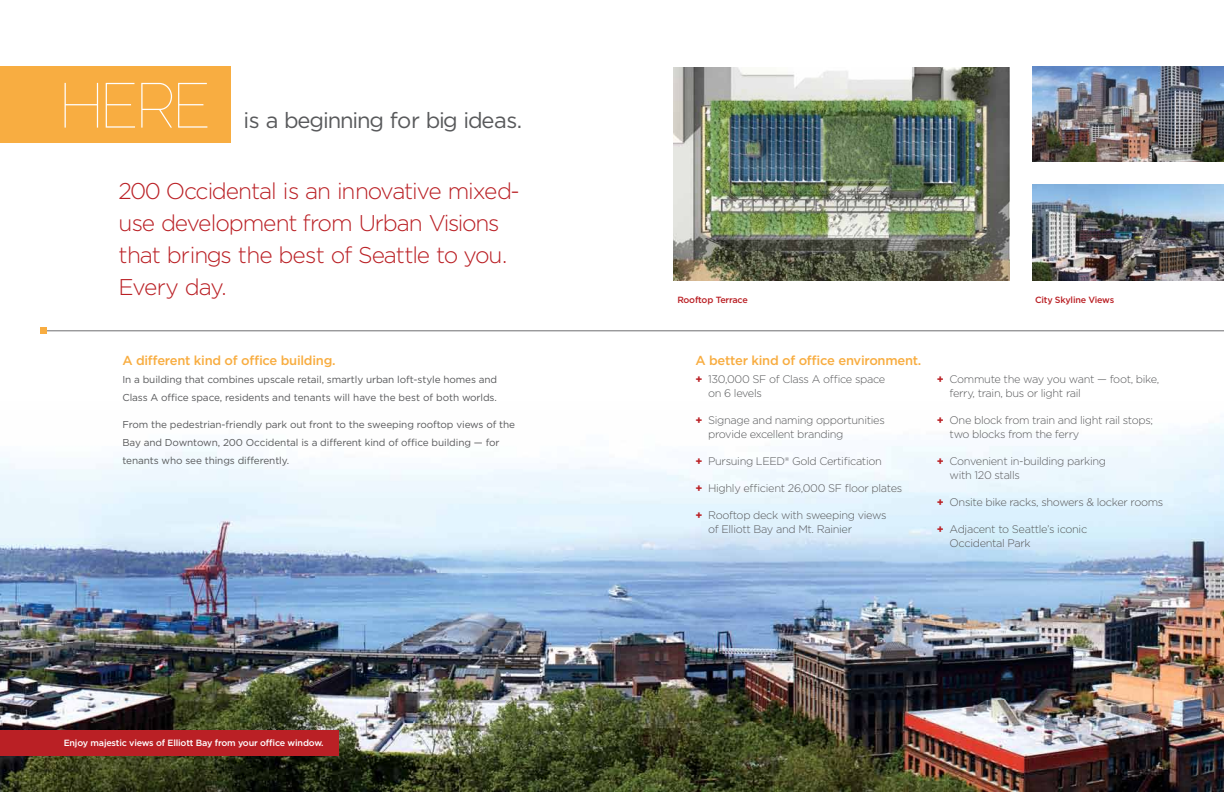
<style>
.page{position:relative;width:1224px;height:792px;background:#fff}
.page>*{position:absolute;margin:0;border:0;box-sizing:border-box;transform-origin:0 0}
.t1{font:100 63px "Raleway";color:#fff}
.t2{font:300 22.8px/32.1px "Gotham";letter-spacing:-.05em;color:#ba2025}
.t3{font:22px "Gotham";letter-spacing:-.05em;color:#58595b}
.t4{font:500 13px "Gotham";letter-spacing:-.02em;color:#f8ad41}
.t5{font:300 11px/14px "Gotham";letter-spacing:-.03em;color:#58595b}
.t6{font:300 11px/14px "Gotham";letter-spacing:-.03em;color:#5a5b5d}
.t7{font:10px/18px "Gotham";letter-spacing:-.01em;color:#58595b}
.t8{font:500 9px "Gotham";letter-spacing:-.02em;color:#fff}
.t9{font:500 9px "Gotham";letter-spacing:-.02em;color:#ba2025}
.s1{font-weight:700;color:#ba2025}
</style>
<div class="page">
<div style="left:0;top:66px;width:230px;height:77px;background:#f8ad41"></div>
<img style="left:0;top:423px;width:1224px;height:369px">
<hr style="left:46px;top:331px;width:1178px;height:1px;background:#6d6e71">
<div style="left:40px;top:327px;width:7px;height:7px;background:#f8ad41"></div>
<img style="left:674px;top:68px;width:335px;height:213px">
<img style="left:1032px;top:66px;width:192px;height:96px">
<img style="left:1032px;top:185px;width:192px;height:96px">
<div style="left:0;top:730px;width:338px;height:26px;background:#ba2025"></div>
<h1 class="t1" style="left:60px;top:70px;width:149px">HERE</h1>
<h3 class="t3" style="left:244px;top:106px;width:280px">is a beginning for big ideas.</h3>
<h2 class="t2" style="left:119px;top:175px;width:403px">200 Occidental is an innovative mixed&shy;use development from Urban Visions that brings the best of Seattle to you.<br>Every day.</h2>
<p class="t4" style="left:122px;top:352px;width:215px">A different kind of office building.</p>
<p class="t7" style="left:122px;top:370px;width:376px">In a building that combines upscale retail, smartly urban loft-style homes and<br>Class A office space, residents and tenants will have the best of both worlds.</p>
<p class="t7" style="left:122px;top:415px;width:394px">From the pedestrian-friendly park out front to the sweeping rooftop views of the<br>Bay and Downtown, 200 Occidental is a different kind of office building — for tenants who see things differently.</p>
<p class="t8" style="left:64px;top:737px;width:262px">Enjoy majestic views of Elliott Bay from your office window.</p>
<p class="t9" style="left:677px;top:294px;width:72px">Rooftop Terrace</p>
<p class="t9" style="left:1035px;top:294px;width:81px">City Skyline Views</p>
<p class="t4" style="left:696px;top:352px;width:227px">A better kind of office environment.</p>
<p class="t5" style="left:708px;top:372px;width:179px;text-indent:-13px"><span class="s1">+</span> 130,000 SF of Class A office space on 6 levels</p>
<p class="t5" style="left:708px;top:413px;width:178px;text-indent:-13px"><span class="s1">+</span> Signage and naming opportunities provide excellent branding</p>
<p class="t5" style="left:696px;top:454px;width:188px"><span class="s1">+</span> Pursuing LEED® Gold Certification</p>
<p class="t5" style="left:696px;top:481px;width:208px"><span class="s1">+</span> Highly efficient 26,000 SF floor plates</p>
<p class="t5" style="left:708px;top:508px;width:180px;text-indent:-13px"><span class="s1">+</span> Rooftop deck with sweeping views of Elliott Bay and Mt. Rainier</p>
<p class="t5" style="left:950px;top:372px;width:211px;text-indent:-13px"><span class="s1">+</span> Commute the way you want — foot, bike, ferry, train, bus or light rail</p>
<p class="t5" style="left:950px;top:413px;width:205px;text-indent:-13px"><span class="s1">+</span> One block from train and light rail stops; two blocks from the ferry</p>
<p class="t6" style="left:950px;top:454px;width:158px;text-indent:-13px"><span class="s1">+</span> Convenient in-building parking with 120 stalls</p>
<p class="t5" style="left:937px;top:495px;width:228px"><span class="s1">+</span> Onsite bike racks, showers &amp; locker rooms</p>
<p class="t5" style="left:950px;top:522px;width:139px;text-indent:-13px"><span class="s1">+</span> Adjacent to Seattle’s iconic<br>Occidental Park</p>
</div>
